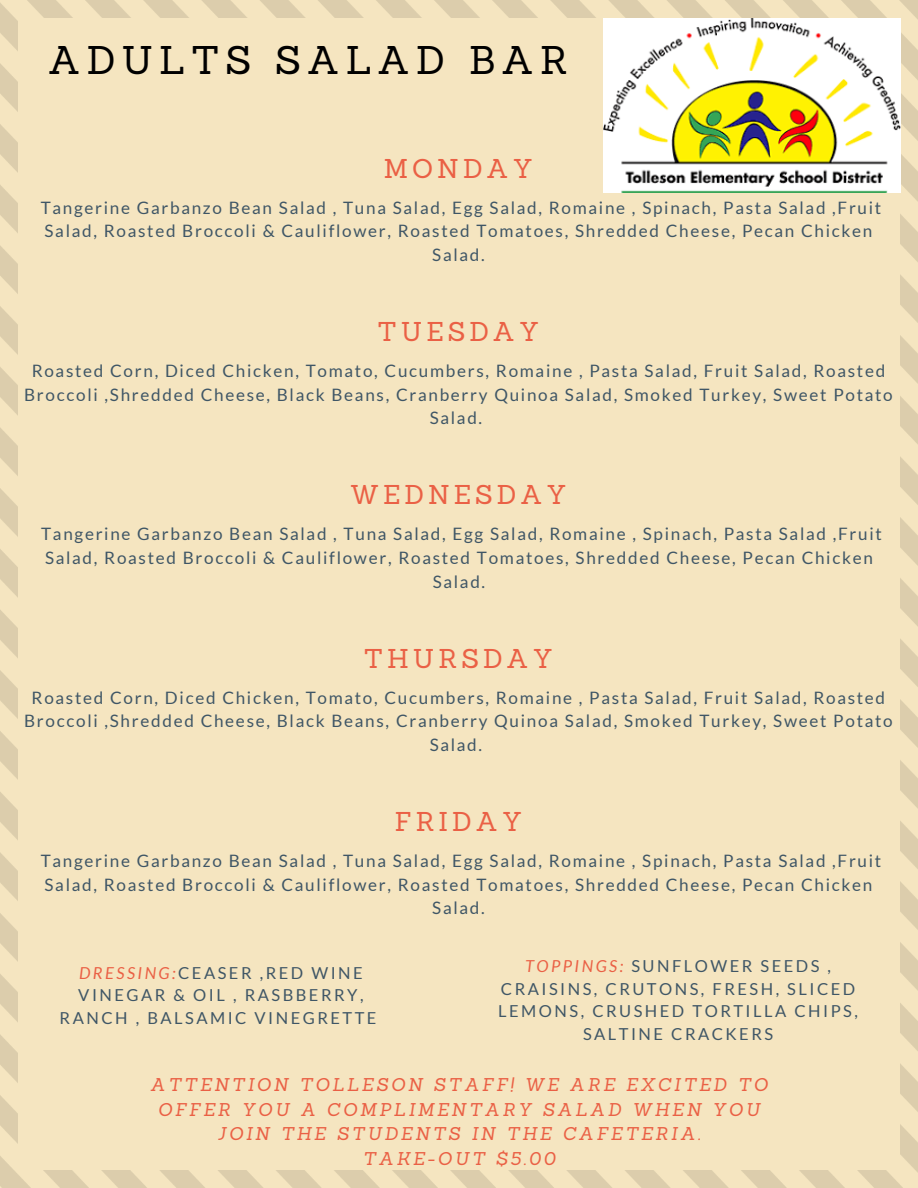
<style>
.page{position:relative;width:918px;height:1188px;background:#fff}
.page>*{position:absolute;margin:0;border:0;box-sizing:border-box;transform-origin:0 0}
.t1{font:39px "Sanchez";letter-spacing:.15em;color:#000}
.t2{font:26.55px "Sanchez";letter-spacing:.15em;color:#ea6045}
.t3{font:italic 18px/24.8px "Sanchez";letter-spacing:.15em;color:#ea6045;text-align:center}
.t4{font:17.1px/23.7px "Lato";letter-spacing:.1em;color:#3f5666;text-align:center}
.t5{font:16.5px/22.5px "Lato";letter-spacing:.15em;color:#3f5666;text-align:center}
.s1{font-style:italic;color:#ea6045}
</style>
<div class="page">
<img style="left:0;top:0;width:918px;height:1188px">
<div style="left:18px;top:18px;width:882px;height:1152px;background:#f5e5c0"></div>
<img style="left:603px;top:18px;width:297px;height:174px">
<p class="t1" style="left:48px;top:34px;width:521px">ADULTS SALAD BAR</p>
<p class="t2" style="left:384px;top:151px;width:151px">MONDAY</p>
<p class="t4" style="left:41px;top:195px;width:842px">Tangerine Garbanzo Bean Salad , Tuna Salad, Egg Salad, Romaine , Spinach, Pasta Salad ,Fruit<br>Salad, Roasted Broccoli &amp; Cauliflower, Roasted Tomatoes, Shredded Cheese, Pecan Chicken<br>Salad.</p>
<p class="t2" style="left:378px;top:314px;width:163px">TUESDAY</p>
<p class="t4" style="left:24px;top:359px;width:870px">Roasted Corn, Diced Chicken, Tomato, Cucumbers, Romaine , Pasta Salad, Fruit Salad, Roasted<br>Broccoli ,Shredded Cheese, Black Beans, Cranberry Quinoa Salad, Smoked Turkey, Sweet Potato<br>Salad.</p>
<p class="t2" style="left:350px;top:478px;width:218px">WEDNESDAY</p>
<p class="t4" style="left:41px;top:522px;width:842px">Tangerine Garbanzo Bean Salad , Tuna Salad, Egg Salad, Romaine , Spinach, Pasta Salad ,Fruit<br>Salad, Roasted Broccoli &amp; Cauliflower, Roasted Tomatoes, Shredded Cheese, Pecan Chicken<br>Salad.</p>
<p class="t2" style="left:364px;top:641px;width:191px">THURSDAY</p>
<p class="t4" style="left:24px;top:685px;width:870px">Roasted Corn, Diced Chicken, Tomato, Cucumbers, Romaine , Pasta Salad, Fruit Salad, Roasted<br>Broccoli ,Shredded Cheese, Black Beans, Cranberry Quinoa Salad, Smoked Turkey, Sweet Potato<br>Salad.</p>
<p class="t2" style="left:395px;top:804px;width:129px">FRIDAY</p>
<p class="t4" style="left:41px;top:848px;width:842px">Tangerine Garbanzo Bean Salad , Tuna Salad, Egg Salad, Romaine , Spinach, Pasta Salad ,Fruit<br>Salad, Roasted Broccoli &amp; Cauliflower, Roasted Tomatoes, Shredded Cheese, Pecan Chicken<br>Salad.</p>
<p class="t5" style="left:60px;top:961px;width:318px"><span class="s1">DRESSING:</span>CEASER ,RED WINE<br>VINEGAR &amp; OIL , RASBBERRY,<br>RANCH , BALSAMIC VINEGRETTE</p>
<p class="t5" style="left:498px;top:954px;width:361px"><span class="s1">TOPPINGS:</span> SUNFLOWER SEEDS ,<br>CRAISINS, CRUTONS, FRESH, SLICED<br>LEMONS, CRUSHED TORTILLA CHIPS,<br>SALTINE CRACKERS</p>
<p class="t3" style="left:150px;top:1072px;width:619px">ATTENTION TOLLESON STAFF! WE ARE EXCITED TO<br>OFFER YOU A COMPLIMENTARY SALAD WHEN YOU<br>JOIN THE STUDENTS IN THE CAFETERIA.</p>
<p class="t3" style="left:363px;top:1146px;width:194px">TAKE-OUT $5.00</p>
</div>
